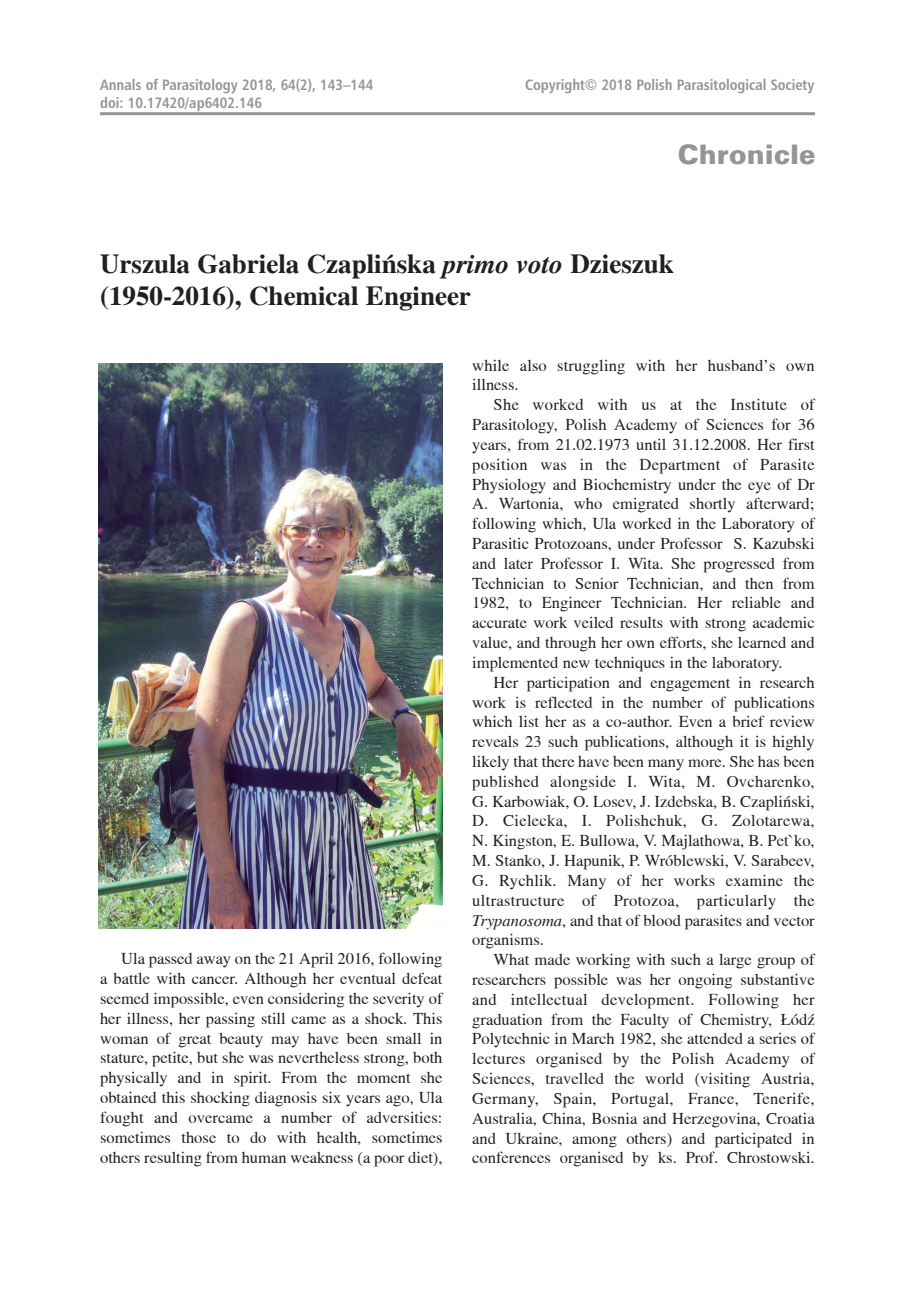
<style>
.page{position:relative;width:920px;height:1290px;background:#fff}
.page>*{position:absolute;margin:0;border:0;box-sizing:border-box;transform-origin:0 0}
.t1{font:700 27px/32.4px "Toronto";color:#231f20}
.t2{font:27px "USA Black";color:#939598}
.t3{font:16.5px/19.8px "Toronto";color:#231f20;text-align:justify}
.t4{font:15px "Humnst 777 Cn PL Bold A";color:#939598}
.s1{font-style:italic}
</style>
<div class="page">
<hr style="left:100px;top:112px;width:715px;height:3px;background:#939598">
<img style="left:99px;top:363px;width:344px;height:566px">
<p class="t4" style="left:100px;top:76px;width:275px">Annals of Parasitology 2018, 64(2), 143–144</p>
<p class="t4" style="left:525px;top:76px;width:291px">Copyright© 2018 Polish Parasitological Society</p>
<p class="t4" style="left:100px;top:94px;width:163px">doi: 10.17420/ap6402.146</p>
<h1 class="t2" style="left:678px;top:139px;width:139px">Chronicle</h1>
<h1 class="t1" style="left:100px;top:247px;width:575px">Urszula Gabriela Czaplińska <span class="s1">primo voto</span> Dzieszuk (1950-2016), Chemical Engineer</h1>
<p class="t3" style="left:100px;top:949px;width:344px;text-indent:21px">Ula passed away on the 21 April 2016, following a battle with cancer. Although her eventual defeat seemed impossible, even considering the severity of her illness, her passing still came as a shock. This woman of great beauty may have been small in stature, petite, but she was nevertheless strong, both physically and in spirit. From the moment she obtained this shocking diagnosis six years ago, Ula fought and overcame a number of adversities: sometimes those to do with health, sometimes others resulting from human weakness (a poor diet),</p>
<p class="t3" style="left:472px;top:355px;width:344px">while also struggling with her husband’s own illness.</p>
<p class="t3" style="left:472px;top:395px;width:344px;text-indent:21px">She worked with us at the Institute of Parasitology, Polish Academy of Sciences for 36 years, from 21.02.1973 until 31.12.2008. Her first position was in the Department of Parasite Physiology and Biochemistry under the eye of Dr A. Wartonia, who emigrated shortly afterward; following which, Ula worked in the Laboratory of Parasitic Protozoans, under Professor S. Kazubski and later Professor I. Wita. She progressed from Technician to Senior Technician, and then from 1982, to Engineer Technician. Her reliable and accurate work veiled results with strong academic value, and through her own efforts, she learned and implemented new techniques in the laboratory.</p>
<p class="t3" style="left:472px;top:672px;width:344px;text-indent:21px">Her participation and engagement in research work is reflected in the number of publications which list her as a co-author. Even a brief review reveals 23 such publications, although it is highly likely that there have been many more. She has been published alongside I. Wita, M. Ovcharenko, G. Karbowiak, O. Losev, J. Izdebska, B. Czapliński, D. Cielecka, I. Polishchuk, G. Zolotarewa, N. Kingston, E. Bullowa, V. Majlathowa, B. Pet`ko, M. Stanko, J. Hapunik, P. Wróblewski, V. Sarabeev, G. Rychlik. Many of her works examine the ultrastructure of Protozoa, particularly the <span class="s1">Trypanosoma</span>, and that of blood parasites and vector organisms.</p>
<p class="t3" style="left:472px;top:950px;width:344px;text-indent:21px">What made working with such a large group of researchers possible was her ongoing substantive and intellectual development. Following her graduation from the Faculty of Chemistry, Łódź Polytechnic in March 1982, she attended a series of lectures organised by the Polish Academy of Sciences, travelled the world (visiting Austria, Germany, Spain, Portugal, France, Tenerife, Australia, China, Bosnia and Herzegovina, Croatia and Ukraine, among others) and participated in conferences organised by ks. Prof. Chrostowski.</p>
</div>
